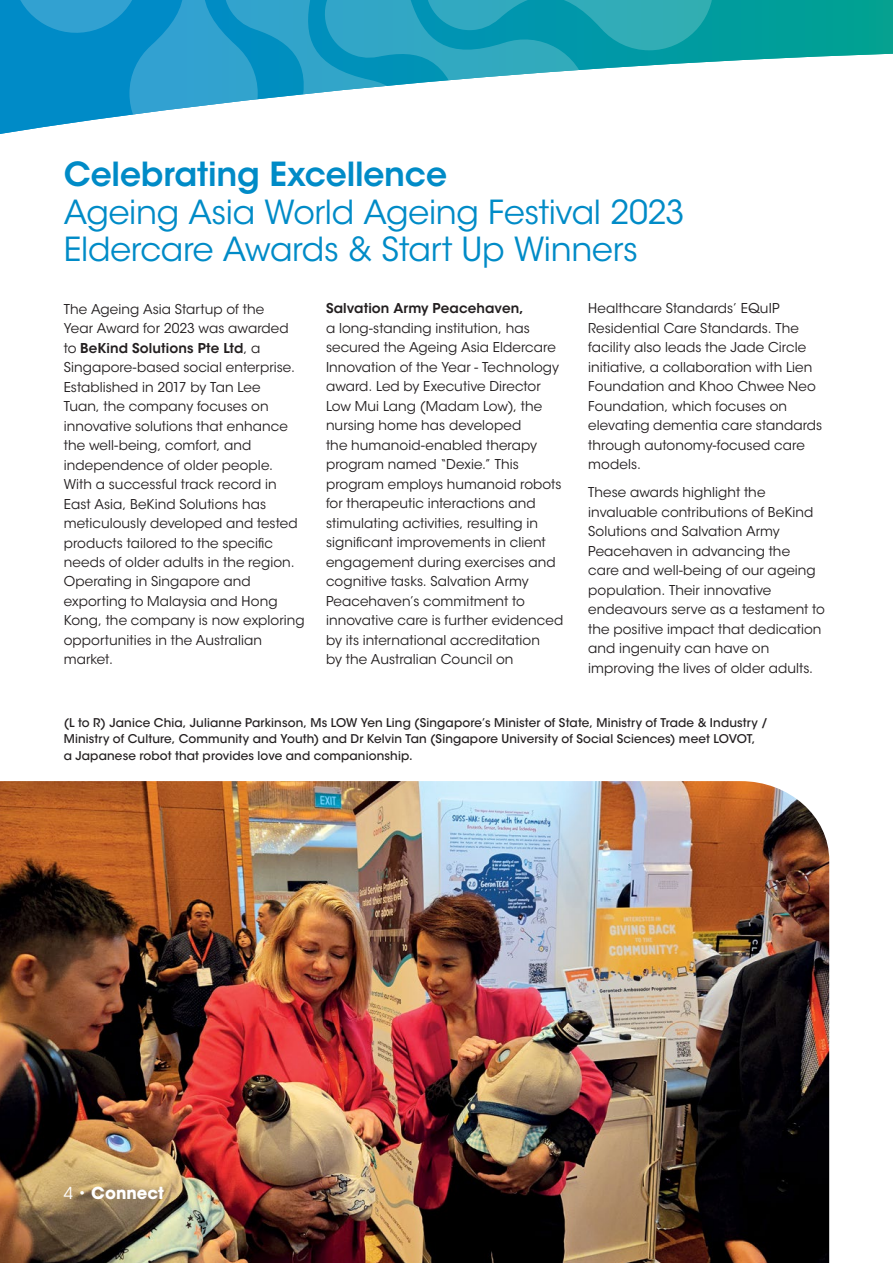
<style>
.page{position:relative;width:893px;height:1263px;background:#fff}
.page>*{position:absolute;margin:0;border:0;box-sizing:border-box;transform-origin:0 0}
.t1{font:33px/37.5px "ITC Avant Garde Std";letter-spacing:-.01em;color:#008bc7}
.t2{font:600 33px "ITC Avant Garde Std";letter-spacing:-.005em;color:#008bc7}
.t3{font:700 16.5px "ITC Avant Garde Std";color:#fff}
.t4{font:13.5px/19.5px "ITC Avant Garde Std";letter-spacing:.005em;color:#231f20}
.t5{font:600 13.5px "ITC Avant Garde Std";letter-spacing:.005em;color:#231f20}
.t6{font:500 12px/16.5px "ITC Avant Garde Std";letter-spacing:.01em;color:#231f20}
.s1{font-weight:600}
.s2{font-weight:400}
</style>
<div class="page">
<img style="left:0;top:781px;width:829px;height:482px">
<svg style="left:762px;top:0;width:131px;height:60px;background:#0fa59b"></svg>
<svg style="left:0;top:0;width:762px;height:134px"></svg>
<h1 class="t2" style="left:64px;top:153px;width:385px">Celebrating Excellence</h1>
<h1 class="t1" style="left:64px;top:193px;width:622px">Ageing Asia World Ageing Festival 2023<br>Eldercare Awards &amp; Start Up Winners</h1>
<p class="t4" style="left:64px;top:299px;width:242px">The Ageing Asia Startup of the<br>Year Award for 2023 was awarded to <span class="s1">BeKind Solutions Pte Ltd</span>, a<br>Singapore-based social enterprise.<br>Established in 2017 by Tan Lee<br>Tuan, the company focuses on innovative solutions that enhance the well-being, comfort, and independence of older people.<br>With a successful track record in<br>East Asia, BeKind Solutions has meticulously developed and tested products tailored to the specific needs of older adults in the region.<br>Operating in Singapore and exporting to Malaysia and Hong<br>Kong, the company is now exploring opportunities in the Australian market.</p>
<p class="t5" style="left:326px;top:300px;width:199px">Salvation Army Peacehaven,</p>
<p class="t4" style="left:588px;top:299px;width:236px">Healthcare Standards’ EQuIP<br>Residential Care Standards. The facility also leads the Jade Circle initiative, a collaboration with Lien<br>Foundation and Khoo Chwee Neo<br>Foundation, which focuses on elevating dementia care standards through autonomy-focused care models.</p>
<p class="t4" style="left:588px;top:483px;width:238px">These awards highlight the invaluable contributions of BeKind<br>Solutions and Salvation Army<br>Peacehaven in advancing the<br>care and well-being of our ageing population. Their innovative endeavours serve as a testament to the positive impact that dedication and ingenuity can have on improving the lives of older adults.</p>
<p class="t4" style="left:326px;top:318px;width:239px">a long-standing institution, has secured the Ageing Asia Eldercare<br>Innovation of the Year - Technology award. Led by Executive Director<br>Low Mui Lang (Madam Low), the nursing home has developed<br>the humanoid-enabled therapy program named “Dexie.” This program employs humanoid robots for therapeutic interactions and stimulating activities, resulting in significant improvements in client engagement during exercises and cognitive tasks. Salvation Army<br>Peacehaven’s commitment to innovative care is further evidenced by its international accreditation<br>by the Australian Council on</p>
<p class="t6" style="left:64px;top:714px;width:706px">(L to R) Janice Chia, Julianne Parkinson, Ms LOW Yen Ling (Singapore’s Minister of State, Ministry of Trade &amp; Industry /<br>Ministry of Culture, Community and Youth) and Dr Kelvin Tan (Singapore University of Social Sciences) meet LOVOT,<br>a Japanese robot that provides love and companionship.</p>
<p class="t3" style="left:64px;top:1182px;width:102px"><span class="s2">4 •</span> Connect</p>
</div>
